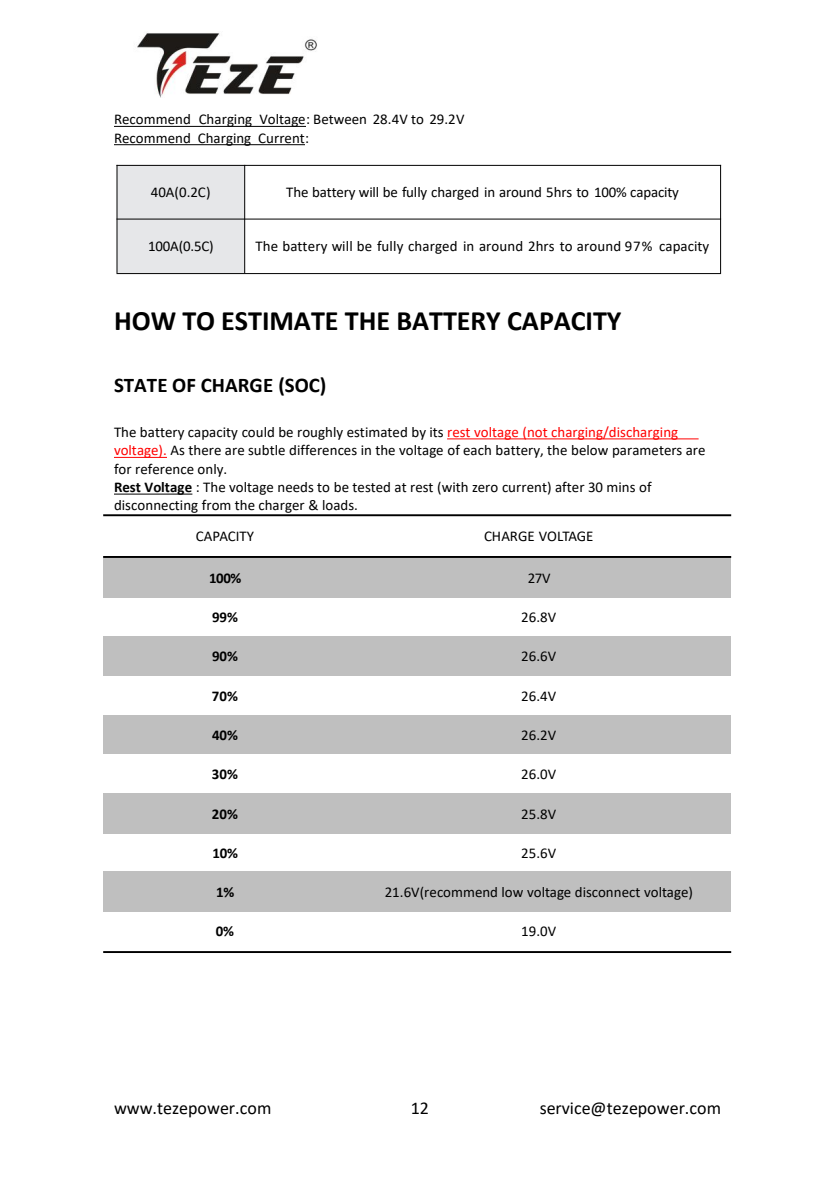
<style>
.page{position:relative;width:840px;height:1191px;background:#fff}
.page>*{position:absolute;margin:0;border:0;box-sizing:border-box;transform-origin:0 0}
.t1{font:700 28.2px "Calibri";color:#000}
.t2{font:700 21px "Calibri";color:#000}
.t3{font:18px "Calibri";color:#000}
.t4{font:15px/18.4px "Calibri";color:#000}
.t5{font:700 15px "Calibri";letter-spacing:-.005em;color:#000}
.s1{color:#f00}
.s2{font-weight:700}
</style>
<div class="page">
<img style="left:137px;top:33px;width:180px;height:65px">
<hr style="left:114px;top:126px;width:192px;height:1px;background:#000">
<hr style="left:114px;top:144px;width:191px;height:1px;background:#000">
<div style="left:117px;top:166px;width:127px;height:53px;background:#e6e7e9"></div>
<div style="left:117px;top:219px;width:127px;height:54px;background:#e6e7e9"></div>
<hr style="left:117px;top:165px;width:604px;height:1px;background:#000">
<hr style="left:117px;top:219px;width:604px;height:1px;background:#000">
<hr style="left:117px;top:273px;width:604px;height:1px;background:#000">
<hr style="left:117px;top:165px;width:1px;height:108px;background:#000">
<hr style="left:244px;top:165px;width:1px;height:108px;background:#000">
<hr style="left:720px;top:165px;width:1px;height:108px;background:#000">
<hr style="left:447px;top:438px;width:252px;height:1px;background:#f00">
<hr style="left:114px;top:457px;width:53px;height:1px;background:#f00">
<hr style="left:114px;top:494px;width:78px;height:1px;background:#000">
<div style="left:103px;top:556px;width:200px;height:42px;background:#bfbfbf"></div>
<div style="left:303px;top:556px;width:428px;height:42px;background:#bfbfbf"></div>
<div style="left:103px;top:636px;width:200px;height:40px;background:#bfbfbf"></div>
<div style="left:303px;top:636px;width:428px;height:40px;background:#bfbfbf"></div>
<div style="left:103px;top:716px;width:200px;height:38px;background:#bfbfbf"></div>
<div style="left:303px;top:716px;width:428px;height:38px;background:#bfbfbf"></div>
<div style="left:103px;top:794px;width:200px;height:39px;background:#bfbfbf"></div>
<div style="left:303px;top:794px;width:428px;height:39px;background:#bfbfbf"></div>
<div style="left:103px;top:872px;width:200px;height:39px;background:#bfbfbf"></div>
<div style="left:303px;top:872px;width:428px;height:39px;background:#bfbfbf"></div>
<hr style="left:103px;top:514px;width:628px;height:2px;background:#000">
<hr style="left:103px;top:556px;width:628px;height:2px;background:#000">
<hr style="left:103px;top:951px;width:628px;height:2px;background:#000">
<p class="t4" style="left:114px;top:110px;width:352px">Recommend Charging Voltage: Between 28.4V to 29.2V<br>Recommend Charging Current:</p>
<p class="t4" style="left:151px;top:183px;width:61px">40A(0.2C)</p>
<p class="t4" style="left:286px;top:183px;width:394px">The battery will be fully charged in around 5hrs to 100% capacity</p>
<p class="t4" style="left:148px;top:237px;width:67px">100A(0.5C)</p>
<p class="t4" style="left:256px;top:237px;width:455px">The battery will be fully charged in around 2hrs to around 97% capacity</p>
<h1 class="t1" style="left:114px;top:301px;width:509px">HOW TO ESTIMATE THE BATTERY CAPACITY</h1>
<h2 class="t2" style="left:114px;top:370px;width:214px">STATE OF CHARGE (SOC)</h2>
<p class="t4" style="left:114px;top:422px;width:593px">The battery capacity could be roughly estimated by its <span class="s1">rest voltage (not charging/discharging voltage).</span> As there are subtle differences in the voltage of each battery, the below parameters are for reference only.<br><span class="s2">Rest Voltage</span> : The voltage needs to be tested at rest (with zero current) after 30 mins of disconnecting from the charger &amp; loads.</p>
<p class="t4" style="left:196px;top:527px;width:60px">CAPACITY</p>
<p class="t4" style="left:484px;top:527px;width:111px">CHARGE VOLTAGE</p>
<p class="t5" style="left:209px;top:567px;width:34px">100%</p>
<p class="t4" style="left:528px;top:568px;width:24px">27V</p>
<p class="t5" style="left:212px;top:606px;width:27px">99%</p>
<p class="t4" style="left:521px;top:607px;width:36px">26.8V</p>
<p class="t5" style="left:212px;top:645px;width:27px">90%</p>
<p class="t4" style="left:521px;top:647px;width:36px">26.6V</p>
<p class="t5" style="left:212px;top:685px;width:27px">70%</p>
<p class="t4" style="left:521px;top:686px;width:36px">26.4V</p>
<p class="t5" style="left:212px;top:724px;width:27px">40%</p>
<p class="t4" style="left:521px;top:725px;width:36px">26.2V</p>
<p class="t5" style="left:212px;top:763px;width:27px">30%</p>
<p class="t4" style="left:521px;top:764px;width:36px">26.0V</p>
<p class="t5" style="left:212px;top:803px;width:27px">20%</p>
<p class="t4" style="left:521px;top:804px;width:36px">25.8V</p>
<p class="t5" style="left:213px;top:842px;width:27px">10%</p>
<p class="t4" style="left:521px;top:843px;width:36px">25.6V</p>
<p class="t5" style="left:216px;top:881px;width:20px">1%</p>
<p class="t4" style="left:385px;top:882px;width:310px">21.6V(recommend low voltage disconnect voltage)</p>
<p class="t5" style="left:216px;top:921px;width:20px">0%</p>
<p class="t4" style="left:521px;top:922px;width:36px">19.0V</p>
<p class="t3" style="left:114px;top:1095px;width:159px">www.tezepower.com</p>
<p class="t3" style="left:411px;top:1096px;width:20px">12</p>
<p class="t3" style="left:540px;top:1095px;width:183px">service@tezepower.com</p>
</div>
